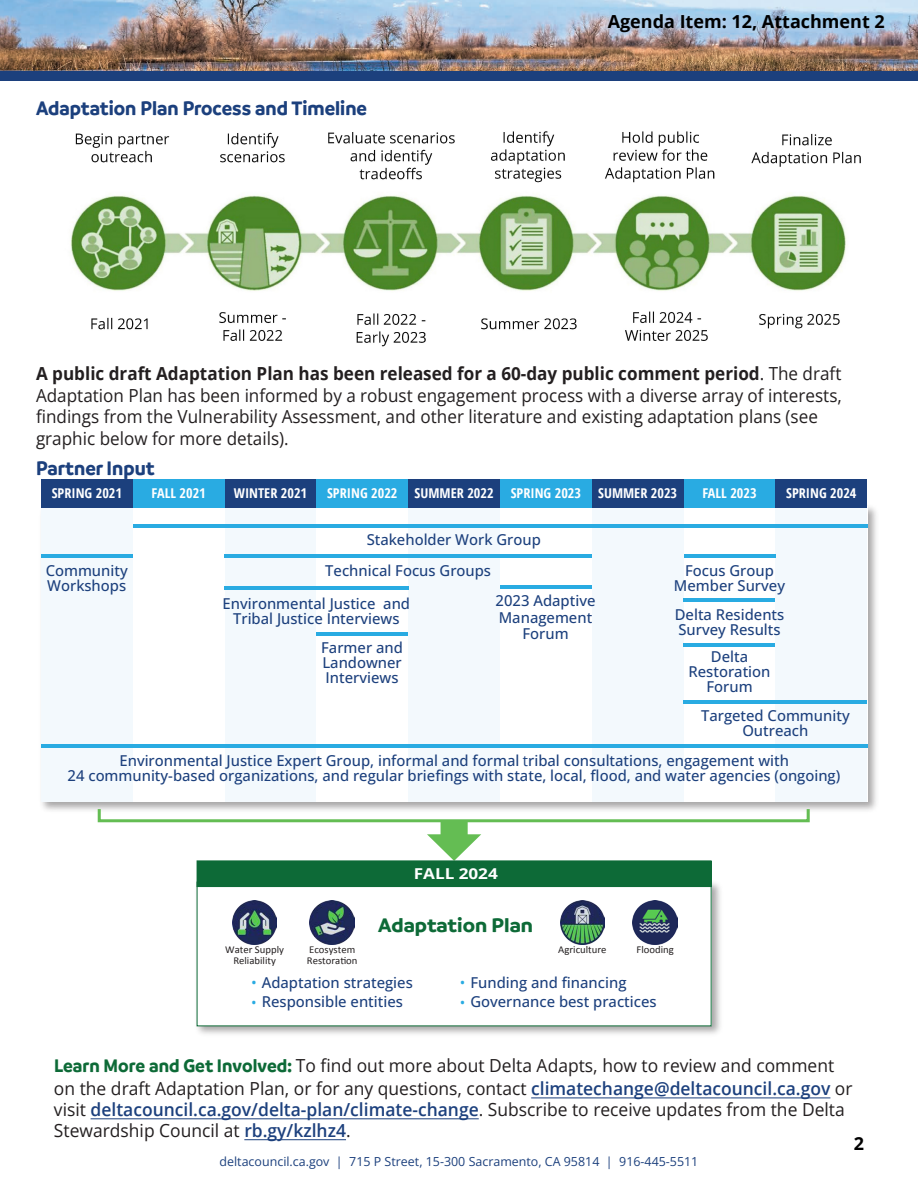
<style>
.page{position:relative;width:918px;height:1188px;background:#fff}
.page>*{position:absolute;margin:0;border:0;box-sizing:border-box;transform-origin:0 0}
.t1{font:700 21px "Branding";color:#1c407d;scale:.94 1}
.t2{font:700 21px "Branding";color:#0d6a37}
.t3{font:18px/22.6px "Open Sans";color:#231f20}
.t4{font:18px/21.6px "Open Sans";color:#231f20;scale:.95 1}
.t5{font:700 18px "Open Sans";color:#000}
.t6{font:500 15px/15px "Open Sans";color:#1c407d;text-align:center}
.t7{font:700 15px "Open Sans";color:#fff;scale:1.14 1}
.t8{font:700 condensed 13.5px "Open Sans";color:#fff;scale:1.05 1}
.t9{font:12.45px "Open Sans";color:#1c407d}
.t10{font:10.5px/10.5px "Calibri";color:#231f20;text-align:center}
.s1{font-weight:700}
.s2{font-weight:400}
.s3{font-weight:400;color:#29abe2}
.s4{font-family:"Branding";font-weight:700;font-size:19.5px;color:#0d6a37}
.s5{font-weight:600;color:#1c407d}
</style>
<div class="page">
<img style="left:70px;top:131px;width:791px;height:216px">
<img style="left:196px;top:877px;width:525px;height:157px">
<div style="left:197px;top:882px;width:514px;height:144px;background:#fff"></div>
<img style="left:42px;top:507px;width:834px;height:309px">
<div style="left:592px;top:504px;width:92px;height:298px;background:#f3f9fd"></div>
<div style="left:684px;top:504px;width:91px;height:298px;background:#fff"></div>
<img style="left:0;top:0;width:918px;height:71px">
<div style="left:41px;top:504px;width:92px;height:298px;background:#f3f9fd"></div>
<div style="left:775px;top:504px;width:92px;height:298px;background:#f3f9fd"></div>
<div style="left:408px;top:504px;width:92px;height:298px;background:#f3f9fd"></div>
<div style="left:225px;top:504px;width:91px;height:298px;background:#f3f9fd"></div>
<div style="left:316px;top:504px;width:92px;height:298px;background:#fff"></div>
<div style="left:500px;top:504px;width:92px;height:298px;background:#fff"></div>
<div style="left:133px;top:504px;width:92px;height:298px;background:#fff"></div>
<div style="left:0;top:71px;width:918px;height:10px;background:#1c407d"></div>
<hr style="left:684px;top:599px;width:91px;height:3px;background:#29abe2">
<hr style="left:500px;top:585px;width:92px;height:4px;background:#29abe2">
<div style="left:225px;top:479px;width:91px;height:28px;background:#1c407d"></div>
<div style="left:316px;top:479px;width:92px;height:28px;background:#29abe2"></div>
<div style="left:408px;top:479px;width:92px;height:28px;background:#1c407d"></div>
<div style="left:500px;top:479px;width:92px;height:28px;background:#29abe2"></div>
<div style="left:592px;top:479px;width:92px;height:28px;background:#1c407d"></div>
<div style="left:684px;top:479px;width:91px;height:28px;background:#29abe2"></div>
<div style="left:775px;top:479px;width:92px;height:28px;background:#1c407d"></div>
<div style="left:41px;top:479px;width:92px;height:28px;background:#1c407d"></div>
<div style="left:133px;top:479px;width:92px;height:28px;background:#29abe2"></div>
<svg style="left:427px;top:822px;width:54px;height:39px"></svg>
<div style="left:197px;top:861px;width:514px;height:26px;background:#0d6a37"></div>
<img style="left:232px;top:900px;width:45px;height:44px">
<img style="left:310px;top:900px;width:45px;height:44px">
<img style="left:560px;top:900px;width:45px;height:44px">
<img style="left:633px;top:900px;width:45px;height:44px">
<div style="left:98px;top:808px;width:712px;height:14px;border:3px solid #64bd53"></div>
<hr style="left:684px;top:700px;width:183px;height:4px;background:#29abe2">
<hr style="left:684px;top:555px;width:91px;height:3px;background:#29abe2">
<hr style="left:224px;top:587px;width:184px;height:3px;background:#29abe2">
<hr style="left:41px;top:744px;width:826px;height:4px;background:#29abe2">
<hr style="left:133px;top:524px;width:734px;height:4px;background:#29abe2">
<hr style="left:225px;top:555px;width:367px;height:3px;background:#29abe2">
<hr style="left:316px;top:632px;width:92px;height:3px;background:#29abe2">
<hr style="left:683px;top:643px;width:92px;height:3px;background:#29abe2">
<hr style="left:41px;top:555px;width:92px;height:3px;background:#29abe2">
<hr style="left:531px;top:1097px;width:299px;height:1px;background:#1c407d">
<hr style="left:91px;top:1118px;width:388px;height:1px;background:#1c407d">
<hr style="left:244px;top:1139px;width:102px;height:1px;background:#1c407d">
<h3 class="t1" style="left:36px;top:97px;width:354px">Adaptation Plan Process and Timeline</h3>
<p class="t5" style="left:608px;top:9px;width:279px">Agenda Item: 12, Attachment 2</p>
<h4 class="t4" style="left:36px;top:362px;width:850px"><span class="s1">A public draft Adaptation Plan has been released for a 60-day public comment period</span>. The draft Adaptation Plan has been informed by a robust engagement process with a diverse array of interests, findings from the Vulnerability Assessment, and other literature and existing adaptation plans (see graphic below for more details).</h4>
<h4 class="t1" style="left:36px;top:456px;width:128px">Partner Input</h4>
<p class="t8" style="left:52px;top:483px;width:68px">SPRING 2021</p>
<p class="t8" style="left:152px;top:483px;width:53px">FALL 2021</p>
<p class="t8" style="left:234px;top:483px;width:71px">WINTER 2021</p>
<p class="t8" style="left:327px;top:483px;width:68px">SPRING 2022</p>
<p class="t8" style="left:415px;top:483px;width:77px">SUMMER 2022</p>
<p class="t8" style="left:511px;top:483px;width:68px">SPRING 2023</p>
<p class="t8" style="left:598px;top:483px;width:77px">SUMMER 2023</p>
<p class="t8" style="left:702px;top:483px;width:53px">FALL 2023</p>
<p class="t8" style="left:786px;top:483px;width:68px">SPRING 2024</p>
<p class="t6" style="left:367px;top:532px;width:176px">Stakeholder Work Group</p>
<p class="t6" style="left:46px;top:562px;width:84px;text-align:left">Community<br>Workshops</p>
<p class="t6" style="left:223px;top:553px;width:270px;line-height:32.8px;text-align:left;text-indent:103px">Technical Focus Groups<br>Environmental Justice and</p>
<p class="t6" style="left:674px;top:562px;width:113px">Focus Group<br>Member Survey</p>
<p class="t6" style="left:675px;top:607px;width:111px;text-align:left">Delta Residents<br>Survey Results</p>
<p class="t6" style="left:689px;top:649px;width:83px">Delta<br>Restoration<br>Forum</p>
<p class="t6" style="left:701px;top:708px;width:150px">Targeted Community<br>Outreach</p>
<p class="t6" style="left:68px;top:753px;width:774px">Environmental Justice Expert Group, informal and formal <span class="s2">t</span>ribal consultations, engagement with<br>24 community-based organizations, and regular briefings with state, local, flood, and water agencies (ongoing)</p>
<p class="t6" style="left:496px;top:593px;width:101px">2023 Adaptive</p>
<p class="t6" style="left:233px;top:610px;width:168px">Tribal Justice Interviews</p>
<p class="t6" style="left:499px;top:609px;width:95px;line-height:16.5px">Management<br>Forum</p>
<p class="t6" style="left:321px;top:640px;width:83px;text-align:justify">Farmer and Landowner Interviews</p>
<p class="t7" style="left:414px;top:863px;width:75px">FALL 2024</p>
<p class="t2" style="left:378px;top:913px;width:156px">Adaptation Plan</p>
<p class="t10" style="left:225px;top:944px;width:60px">Water Supply<br>Reliability</p>
<p class="t10" style="left:307px;top:944px;width:52px;text-align:left">Ecosystem<br>Restoration</p>
<p class="t10" style="left:558px;top:944px;width:50px">Agriculture</p>
<p class="t10" style="left:637px;top:944px;width:39px">Flooding</p>
<p class="t6" style="left:251px;top:974px;width:163px"><span class="s3">•</span> Adaptation strategies</p>
<p class="t6" style="left:251px;top:994px;width:153px"><span class="s3">•</span> Responsible entities</p>
<p class="t6" style="left:460px;top:974px;width:168px"><span class="s3">•</span> Funding and financing</p>
<p class="t6" style="left:460px;top:994px;width:198px"><span class="s3">•</span> Governance best practices</p>
<p class="t3" style="left:54px;top:1054px;width:800px"><span class="s4">Learn More and Get Involved:</span> To find out more about Delta Adapts, how to review and comment on the draft Adaptation Plan, or for any questions, contact <span class="s5">climatechange@deltacouncil.ca.gov</span> or</p>
<p class="t3" style="left:54px;top:1098px;width:792px;line-height:20.9px">visit <span class="s5">deltacouncil.ca.gov/delta-plan/climate-change</span>. Subscribe to receive updates from the Delta<br>Stewardship Council at <span class="s5">rb.gy/kzlhz4</span>.</p>
<p class="t9" style="left:220px;top:1153px;width:480px">deltacouncil.ca.gov | 715 P Street, 15-300 Sacramento, CA 95814 | 916-445-5511</p>
<p class="t5" style="left:854px;top:1130px;width:12px">2</p>
</div>
